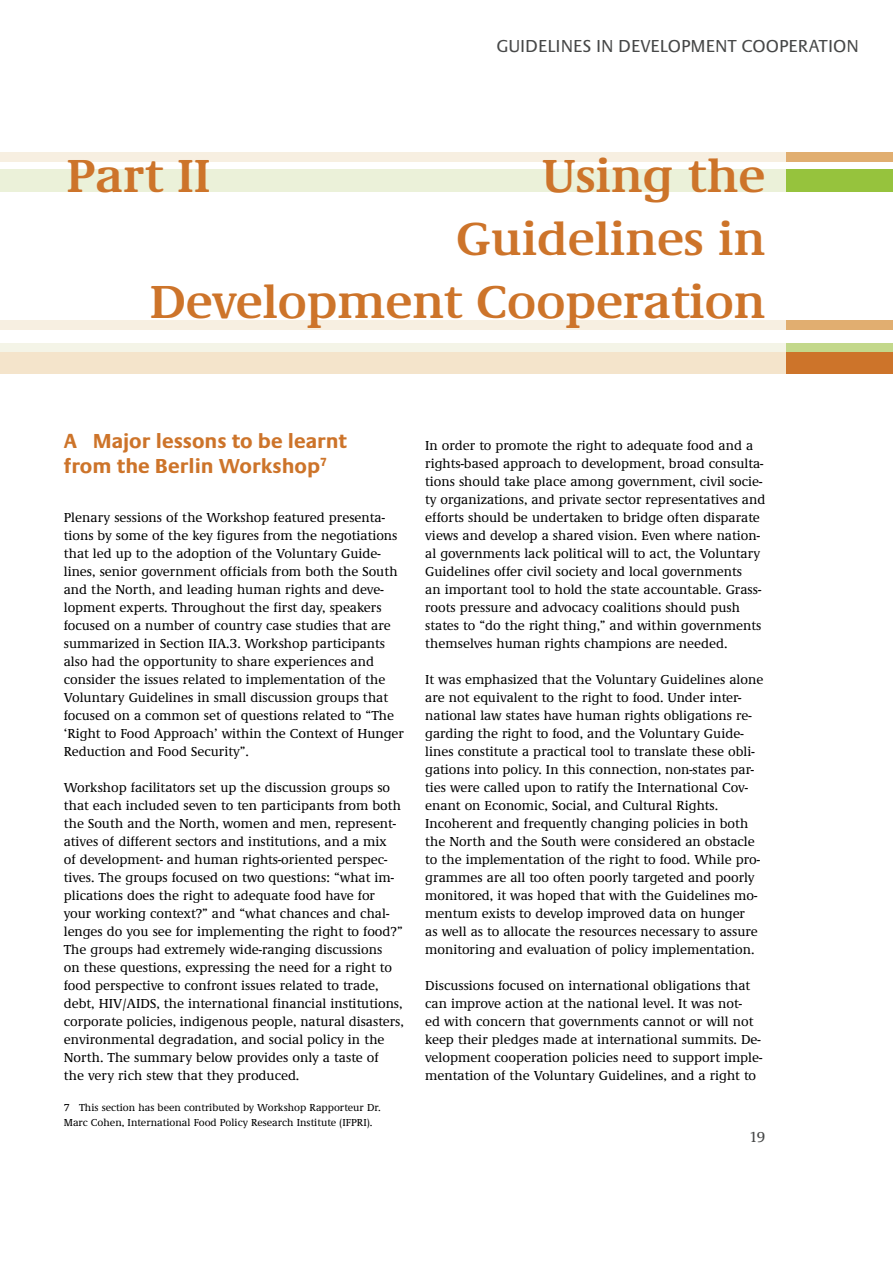
<style>
.page{position:relative;width:893px;height:1263px;background:#fff}
.page>*{position:absolute;margin:0;border:0;box-sizing:border-box;transform-origin:0 0}
.t1{font:600 48px/63px "Demos EF";color:#cd742a;text-align:right}
.t2{font:700 21px/25.2px "Praxis EF";color:#cd742a}
.t3{font:18px "Praxis EF";color:#474848}
.t4{font:500 15px "Demos EF";color:#474848}
.t5{font:500 13.5px/18px "Demos EF";color:#000}
.t6{font:500 10.5px/15px "Demos EF";color:#000}
</style>
<div class="page">
<div style="left:0;top:351px;width:893px;height:22px;background:#cd742a"></div>
<div style="left:0;top:343px;width:893px;height:8px;background:#c3d88b"></div>
<div style="left:0;top:321px;width:893px;height:9px;background:#e1ae70"></div>
<div style="left:0;top:169px;width:893px;height:23px;background:#96c33d"></div>
<div style="left:0;top:152px;width:893px;height:10px;background:#e1ae70"></div>
<svg style="left:0;top:320px;width:786px;height:54px"></svg>
<div style="left:0;top:351px;width:786px;height:22px;background:#f4e4cb"></div>
<div style="left:0;top:343px;width:786px;height:8px;background:#f4f4e7"></div>
<div style="left:0;top:321px;width:786px;height:9px;background:#f7efe1"></div>
<div style="left:0;top:169px;width:786px;height:23px;background:#ebf1d9"></div>
<div style="left:0;top:152px;width:786px;height:10px;background:#f7efe1"></div>
<h3 class="t3" style="left:496px;top:36px;width:364px">GUIDELINES IN DEVELOPMENT COOPERATION</h3>
<h1 class="t1" style="left:150px;top:146px;width:617px">Using the<br>Guidelines in<br>Development Cooperation</h1>
<h1 class="t1" style="left:67px;top:146px;width:146px">Part II</h1>
<h2 class="t2" style="left:64px;top:429px;width:285px">A Major lessons to be learnt from the Berlin Workshop<sup>7</sup></h2>
<p class="t5" style="left:64px;top:509px;width:342px">Plenary sessions of the Workshop featured presenta&shy;tions by some of the key figures from the negotiations that led up to the adoption of the Voluntary Guide&shy;lines, senior government officials from both the South and the North, and leading human rights and deve&shy;lopment experts. Throughout the first day, speakers focused on a number of country case studies that are summarized in Section IIA.3. Workshop participants also had the opportunity to share experiences and consider the issues related to implementation of the Voluntary Guidelines in small discussion groups that focused on a common set of questions related to “The ‘Right to Food Approach’ within the Context of Hunger Reduction and Food Security”.</p>
<p class="t5" style="left:64px;top:779px;width:342px">Workshop facilitators set up the discussion groups so that each included seven to ten participants from both the South and the North, women and men, represent&shy;atives of different sectors and institutions, and a mix<br>of development- and human rights-oriented perspec&shy;tives. The groups focused on two questions: “what im&shy;plications does the right to adequate food have for your working context?” and “what chances and chal&shy;lenges do you see for implementing the right to food?” The groups had extremely wide-ranging discussions<br>on these questions, expressing the need for a right to food perspective to confront issues related to trade, debt, HIV/AIDS, the international financial institutions, corporate policies, indigenous people, natural disasters, environmental degradation, and social policy in the North. The summary below provides only a taste of<br>the very rich stew that they produced.</p>
<p class="t6" style="left:64px;top:1100px;width:319px">7 This section has been contributed by Workshop Rapporteur Dr.<br>Marc Cohen, International Food Policy Research Institute (IFPRI).</p>
<p class="t5" style="left:425px;top:437px;width:342px">In order to promote the right to adequate food and a rights-based approach to development, broad consulta&shy;tions should take place among government, civil socie&shy;ty organizations, and private sector representatives and efforts should be undertaken to bridge often disparate views and develop a shared vision. Even where nation&shy;al governments lack political will to act, the Voluntary Guidelines offer civil society and local governments<br>an important tool to hold the state accountable. Grass&shy;roots pressure and advocacy coalitions should push states to “do the right thing,” and within governments themselves human rights champions are needed.</p>
<p class="t5" style="left:425px;top:671px;width:340px">It was emphasized that the Voluntary Guidelines alone are not equivalent to the right to food. Under inter&shy;national law states have human rights obligations re&shy;garding the right to food, and the Voluntary Guide&shy;lines constitute a practical tool to translate these obli&shy;gations into policy. In this connection, non-states par&shy;ties were called upon to ratify the International Cov&shy;enant on Economic, Social, and Cultural Rights.<br>Incoherent and frequently changing policies in both the North and the South were considered an obstacle to the implementation of the right to food. While pro&shy;grammes are all too often poorly targeted and poorly monitored, it was hoped that with the Guidelines mo&shy;mentum exists to develop improved data on hunger<br>as well as to allocate the resources necessary to assure monitoring and evaluation of policy implementation.</p>
<p class="t5" style="left:425px;top:977px;width:339px">Discussions focused on international obligations that can improve action at the national level. It was not-<br>ed with concern that governments cannot or will not keep their pledges made at international summits. De&shy;velopment cooperation policies need to support imple&shy;mentation of the Voluntary Guidelines, and a right to</p>
<p class="t4" style="left:749px;top:1129px;width:17px">19</p>
</div>
